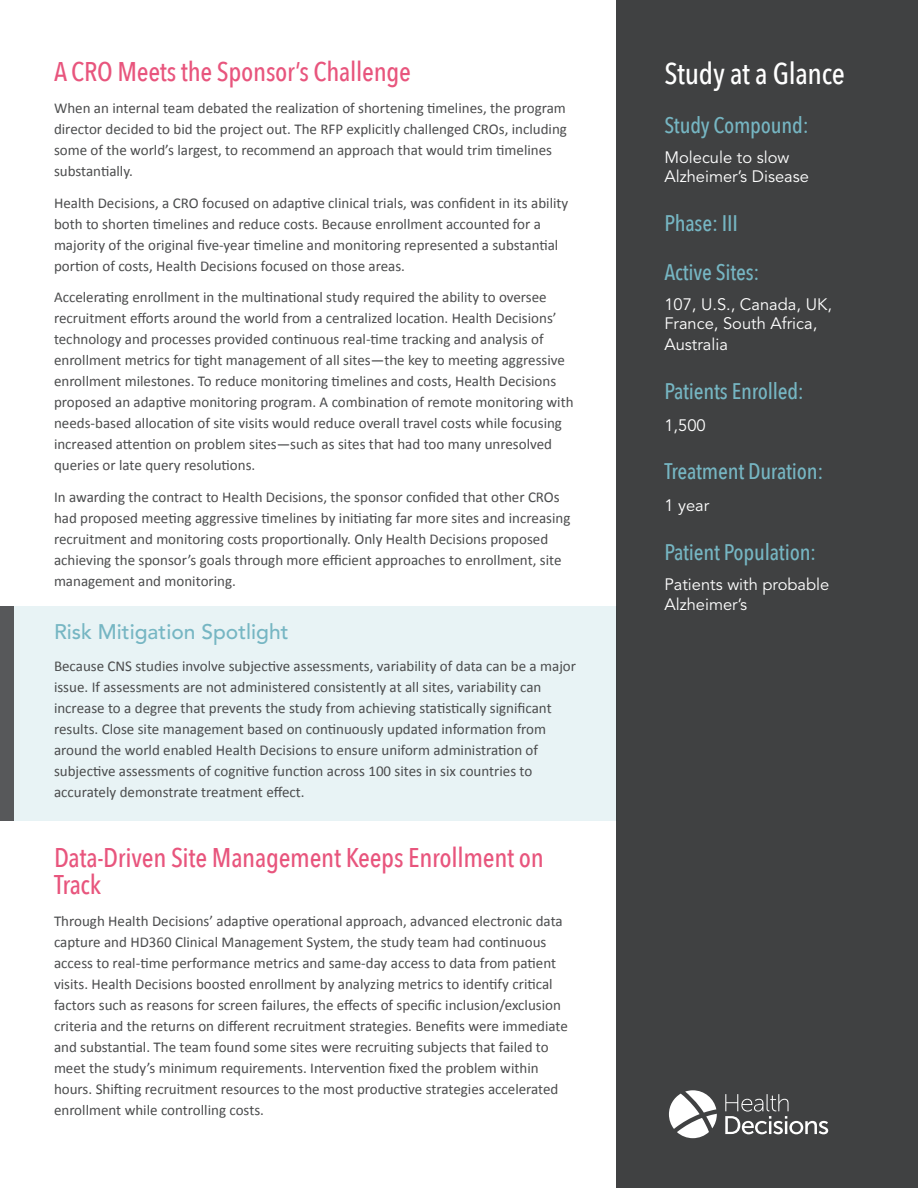
<style>
.page{position:relative;width:918px;height:1188px;background:#fff}
.page>*{position:absolute;margin:0;border:0;box-sizing:border-box;transform-origin:0 0}
.t1{font:500 30px "Avenir Next Condensed";letter-spacing:-.01em;color:#fff}
.t2{font:500 27px/27px "Avenir Next Condensed";letter-spacing:-.01em;color:#e8557d}
.t3{font:500 22.5px/48.6px "Avenir Next Condensed";letter-spacing:-.01em;color:#76b6c3}
.t4{font:500 21px "Avenir LT Pro";color:#76b6c3}
.t5{font:16.5px/19.5px "Avenir LT Pro";color:#fff}
.t6{font:15px/21px "Calibri";color:#4b4c4d}
</style>
<div class="page">
<div style="left:14px;top:607px;width:603px;height:214px;background:#e8f3f5"></div>
<div style="left:0;top:607px;width:14px;height:214px;background:#57585a"></div>
<div style="left:617px;top:0;width:301px;height:1188px;background:#404142"></div>
<svg style="left:725px;top:1094px;width:103px;height:40px"></svg>
<svg style="left:669px;top:1090px;width:48px;height:48px"></svg>
<h2 class="t2" style="left:54px;top:58px;width:359px">A CRO Meets the Sponsor’s Challenge</h2>
<p class="t6" style="left:54px;top:97px;width:515px">When an internal team debated the realization of shortening timelines, the program director decided to bid the project out. The RFP explicitly challenged CROs, including some of the world’s largest, to recommend an approach that would trim timelines substantially.</p>
<p class="t6" style="left:54px;top:192px;width:516px">Health Decisions, a CRO focused on adaptive clinical trials, was confident in its ability both to shorten timelines and reduce costs. Because enrollment accounted for a majority of the original five-year timeline and monitoring represented a substantial portion of costs, Health Decisions focused on those areas.</p>
<p class="t6" style="left:54px;top:287px;width:521px">Accelerating enrollment in the multinational study required the ability to oversee recruitment efforts around the world from a centralized location. Health Decisions’ technology and processes provided continuous real-time tracking and analysis of enrollment metrics for tight management of all sites—the key to meeting aggressive enrollment milestones. To reduce monitoring timelines and costs, Health Decisions proposed an adaptive monitoring program. A combination of remote monitoring with needs-based allocation of site visits would reduce overall travel costs while focusing increased attention on problem sites—such as sites that had too many unresolved queries or late query resolutions.</p>
<p class="t6" style="left:54px;top:487px;width:518px">In awarding the contract to Health Decisions, the sponsor confided that other CROs had proposed meeting aggressive timelines by initiating far more sites and increasing recruitment and monitoring costs proportionally. Only Health Decisions proposed achieving the sponsor’s goals through more efficient approaches to enrollment, site management and monitoring.</p>
<h3 class="t4" style="left:54px;top:620px;width:236px">Risk Mitigation Spotlight</h3>
<p class="t6" style="left:54px;top:656px;width:524px">Because CNS studies involve subjective assessments, variability of data can be a major issue. If assessments are not administered consistently at all sites, variability can increase to a degree that prevents the study from achieving statistically significant results. Close site management based on continuously updated information from around the world enabled Health Decisions to ensure uniform administration of subjective assessments of cognitive function across 100 sites in six countries to accurately demonstrate treatment effect.</p>
<h2 class="t2" style="left:54px;top:844px;width:491px">Data-Driven Site Management Keeps Enrollment on<br>Track</h2>
<p class="t6" style="left:54px;top:910px;width:515px">Through Health Decisions’ adaptive operational approach, advanced electronic data capture and HD360 Clinical Management System, the study team had continuous access to real-time performance metrics and same-day access to data from patient visits. Health Decisions boosted enrollment by analyzing metrics to identify critical factors such as reasons for screen failures, the effects of specific inclusion/exclusion criteria and the returns on different recruitment strategies. Benefits were immediate and substantial. The team found some sites were recruiting subjects that failed to meet the study’s minimum requirements. Intervention fixed the problem within hours. Shifting recruitment resources to the most productive strategies accelerated enrollment while controlling costs.</p>
<h1 class="t1" style="left:664px;top:55px;width:182px">Study at a Glance</h1>
<h3 class="t3" style="left:664px;top:100px;width:146px">Study Compound:</h3>
<p class="t5" style="left:664px;top:148px;width:146px">Molecule to slow<br>Alzheimer’s Disease</p>
<h3 class="t3" style="left:664px;top:199px;width:97px">Phase: III<br>Active Sites:</h3>
<p class="t5" style="left:664px;top:295px;width:169px">107, U.S., Canada, UK,<br>France, South Africa,</p>
<p class="t5" style="left:664px;top:335px;width:65px">Australia</p>
<h3 class="t3" style="left:664px;top:367px;width:141px">Patients Enrolled:</h3>
<p class="t5" style="left:664px;top:416px;width:43px">1,500</p>
<h3 class="t3" style="left:664px;top:447px;width:161px">Treatment Duration:</h3>
<p class="t5" style="left:664px;top:496px;width:46px">1 year</p>
<h3 class="t3" style="left:664px;top:528px;width:153px">Patient Population:</h3>
<p class="t5" style="left:664px;top:575px;width:166px">Patients with probable<br>Alzheimer’s</p>
</div>
